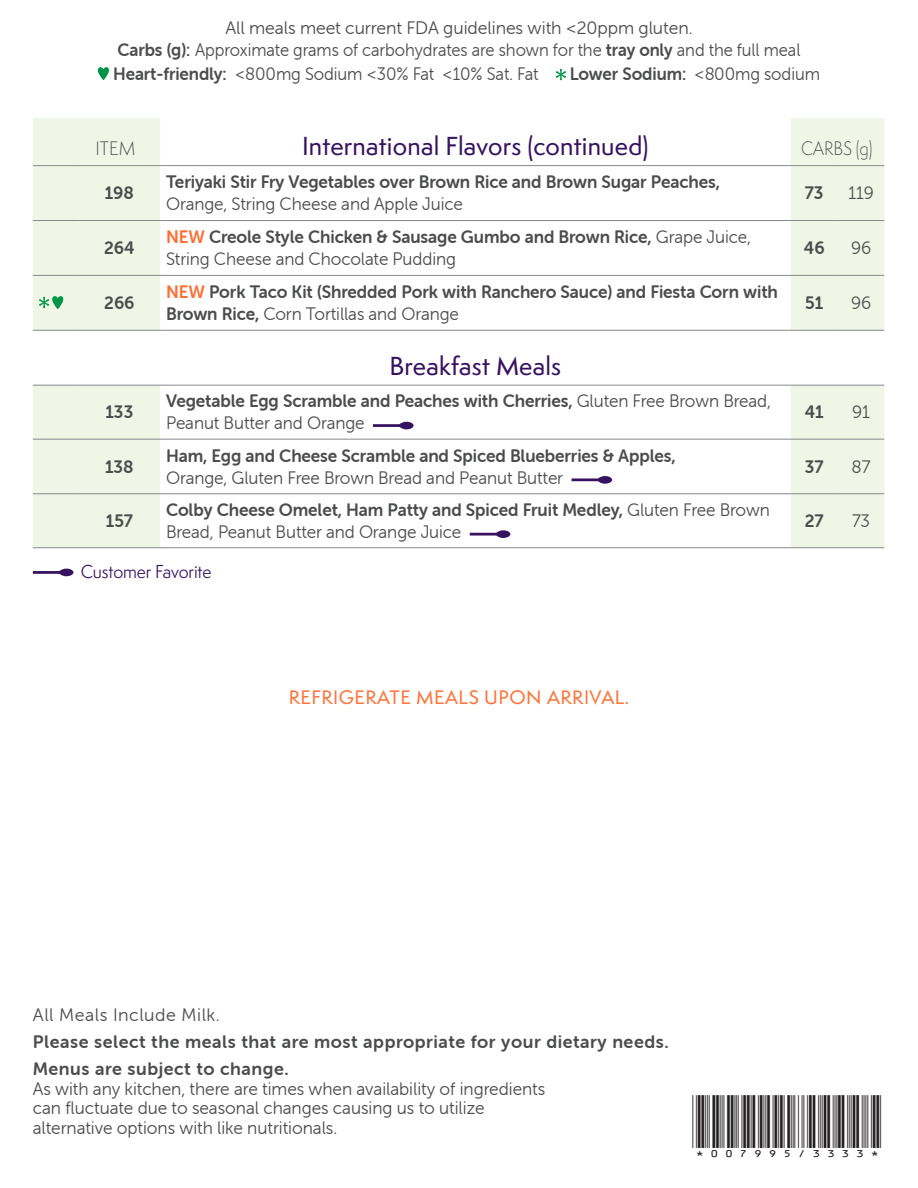
<style>
.page{position:relative;width:918px;height:1188px;background:#fff}
.page>*{position:absolute;margin:0;border:0;box-sizing:border-box;transform-origin:0 0}
.t1{font:500 24px "Semplicita Pro";letter-spacing:.01em;color:#371260}
.ParaStyle13-Leading{font:18px "Museo Sans Rounded 700";letter-spacing:-.005em;color:#4b4c4d;scale:.96 1}
.ParaStyle13-Leading-2{font:18px/19.5px "Museo Sans Rounded 300";letter-spacing:-.005em;color:#4b4c4d}
.ParaStyle13-Leading-3{font:18px "Museo Sans Rounded 300";letter-spacing:-.005em;color:#4b4c4d;scale:.96 1}
.ParaStyle13-Leading-4{font:18px "Museo Sans Rounded 300";letter-spacing:-.005em;color:#4b4c4d;scale:.93 1}
.ParaStyle13-Leading-5{font:18px "Museo Sans Rounded 700";letter-spacing:.03em;color:#4b4c4d}
.ParaStyle13-Leading-6{font:18px "Museo Sans Rounded 300";letter-spacing:-.005em;color:#4b4c4d;scale:.94 1}
.ParaStyle13-Leading-7{font:500 18px "Semplicita Pro";letter-spacing:.03em;color:#ff763e}
.ParaStyle13-Leading-8{font:18px "Museo Sans Rounded 700";letter-spacing:-.005em;color:#4b4c4d;scale:.95 1}
.ParaStyle13-Leading-9{font:18px "Museo Sans Rounded 300";letter-spacing:.03em;color:#4b4c4d}
.t2{font:300 18px "Semplicita Pro";color:#4b4c4d;scale:.9 1}
.t3{font:300 18px "Semplicita Pro";color:#4b4c4d;scale:.96 1}
.t4{font:17.25px "Semplicita Pro";letter-spacing:-.005em;color:#371260;scale:.96 1}
.t5{font:17.25px "ID Automation HC39 M";color:#231f20;scale:.87 1}
.s1{font-family:"Museo Sans Rounded 700"}
.s2{font-family:"Museo Sans Rounded 300"}
.s3{color:#ff6d31}
</style>
<div class="page">
<svg style="left:97px;top:67px;width:12px;height:13px"></svg>
<svg style="left:556px;top:69px;width:10px;height:11px"></svg>
<svg style="left:33px;top:118px;width:851px;height:429px"></svg>
<hr style="left:33px;top:220px;width:46px;height:1px;background:#88898c">
<hr style="left:79px;top:220px;width:81px;height:1px;background:#88898c">
<hr style="left:160px;top:220px;width:631px;height:1px;background:#88898c">
<hr style="left:791px;top:220px;width:47px;height:1px;background:#88898c">
<hr style="left:838px;top:220px;width:46px;height:1px;background:#88898c">
<hr style="left:33px;top:275px;width:46px;height:1px;background:#88898c">
<hr style="left:79px;top:275px;width:81px;height:1px;background:#88898c">
<hr style="left:160px;top:275px;width:631px;height:1px;background:#88898c">
<hr style="left:791px;top:275px;width:47px;height:1px;background:#88898c">
<hr style="left:838px;top:275px;width:46px;height:1px;background:#88898c">
<hr style="left:33px;top:330px;width:46px;height:1px;background:#88898c">
<hr style="left:79px;top:330px;width:81px;height:1px;background:#88898c">
<hr style="left:160px;top:330px;width:631px;height:1px;background:#88898c">
<hr style="left:791px;top:330px;width:47px;height:1px;background:#88898c">
<hr style="left:838px;top:330px;width:46px;height:1px;background:#88898c">
<hr style="left:33px;top:493px;width:46px;height:1px;background:#88898c">
<hr style="left:79px;top:493px;width:81px;height:1px;background:#88898c">
<hr style="left:160px;top:493px;width:631px;height:1px;background:#88898c">
<hr style="left:791px;top:493px;width:47px;height:1px;background:#88898c">
<hr style="left:838px;top:493px;width:46px;height:1px;background:#88898c">
<hr style="left:33px;top:547px;width:46px;height:1px;background:#88898c">
<hr style="left:79px;top:547px;width:81px;height:1px;background:#88898c">
<hr style="left:160px;top:547px;width:631px;height:1px;background:#88898c">
<hr style="left:791px;top:547px;width:47px;height:1px;background:#88898c">
<hr style="left:838px;top:547px;width:46px;height:1px;background:#88898c">
<hr style="left:33px;top:439px;width:46px;height:1px;background:#88898c">
<hr style="left:79px;top:439px;width:81px;height:1px;background:#88898c">
<hr style="left:160px;top:439px;width:631px;height:1px;background:#88898c">
<hr style="left:791px;top:439px;width:47px;height:1px;background:#88898c">
<hr style="left:838px;top:439px;width:46px;height:1px;background:#88898c">
<hr style="left:33px;top:165px;width:46px;height:1px;background:#88898c">
<hr style="left:79px;top:165px;width:81px;height:1px;background:#88898c">
<hr style="left:160px;top:165px;width:631px;height:1px;background:#88898c">
<hr style="left:791px;top:165px;width:47px;height:1px;background:#88898c">
<hr style="left:838px;top:165px;width:46px;height:1px;background:#88898c">
<hr style="left:33px;top:385px;width:46px;height:1px;background:#88898c">
<hr style="left:79px;top:385px;width:81px;height:1px;background:#88898c">
<hr style="left:160px;top:385px;width:631px;height:1px;background:#88898c">
<hr style="left:791px;top:385px;width:47px;height:1px;background:#88898c">
<hr style="left:838px;top:385px;width:46px;height:1px;background:#88898c">
<svg style="left:39px;top:295px;width:26px;height:14px"></svg>
<svg style="left:373px;top:422px;width:41px;height:7px"></svg>
<svg style="left:572px;top:476px;width:40px;height:8px"></svg>
<svg style="left:470px;top:530px;width:40px;height:8px"></svg>
<svg style="left:33px;top:569px;width:40px;height:7px"></svg>
<p class="ParaStyle13-Leading-2" style="left:225px;top:18px;width:469px">All meals meet current FDA guidelines with &lt;20ppm gluten.</p>
<p class="ParaStyle13-Leading-4" style="left:118px;top:40px;width:736px"><span class="s1">Carbs (g):</span> Approximate grams of carbohydrates are shown for the <span class="s1">tray only</span> and the full meal</p>
<p class="ParaStyle13-Leading-6" style="left:113px;top:64px;width:454px"><span class="s1">Heart-friendly:</span> &lt;800mg Sodium &lt;30% Fat &lt;10% Sat. Fat</p>
<p class="ParaStyle13-Leading-8" style="left:570px;top:64px;width:265px">Lower Sodium: <span class="s2">&lt;800mg sodium</span></p>
<p class="t3" style="left:95px;top:137px;width:43px">ITEM</p>
<h1 class="t1" style="left:302px;top:129px;width:348px">International Flavors (continued)</h1>
<p class="t2" style="left:801px;top:137px;width:81px">CARBS (g)</p>
<p class="ParaStyle13-Leading" style="left:105px;top:183px;width:32px">198</p>
<p class="ParaStyle13-Leading" style="left:166px;top:172px;width:578px">Teriyaki Stir Fry Vegetables over Brown Rice and Brown Sugar Peaches,</p>
<p class="ParaStyle13-Leading-3" style="left:166px;top:194px;width:311px">Orange, String Cheese and Apple Juice</p>
<p class="ParaStyle13-Leading" style="left:805px;top:183px;width:21px">73</p>
<p class="ParaStyle13-Leading-3" style="left:848px;top:183px;width:28px">119</p>
<p class="ParaStyle13-Leading" style="left:104px;top:238px;width:33px">264</p>
<p class="ParaStyle13-Leading" style="left:104px;top:293px;width:33px">266</p>
<p class="ParaStyle13-Leading" style="left:105px;top:402px;width:31px">133</p>
<p class="ParaStyle13-Leading" style="left:105px;top:456px;width:31px">138</p>
<p class="ParaStyle13-Leading" style="left:106px;top:511px;width:30px">157</p>
<p class="ParaStyle13-Leading" style="left:166px;top:227px;width:611px"><span class="s3">NEW</span> Creole Style Chicken &amp; Sausage Gumbo and Brown Rice, <span class="s2">Grape Juice,</span></p>
<p class="ParaStyle13-Leading-3" style="left:166px;top:249px;width:304px">String Cheese and Chocolate Pudding</p>
<p class="ParaStyle13-Leading" style="left:166px;top:282px;width:639px"><span class="s3">NEW</span> Pork Taco Kit (Shredded Pork with Ranchero Sauce) and Fiesta Corn with</p>
<p class="ParaStyle13-Leading-3" style="left:166px;top:304px;width:307px"><span class="s1">Brown Rice,</span> Corn Tortillas and Orange</p>
<h1 class="t1" style="left:390px;top:349px;width:173px">Breakfast Meals</h1>
<p class="ParaStyle13-Leading" style="left:166px;top:391px;width:632px">Vegetable Egg Scramble and Peaches with Cherries, <span class="s2">Gluten Free Brown Bread,</span></p>
<p class="ParaStyle13-Leading-3" style="left:166px;top:414px;width:208px">Peanut Butter and Orange</p>
<p class="ParaStyle13-Leading" style="left:166px;top:445px;width:532px">Ham, Egg and Cheese Scramble and Spiced Blueberries &amp; Apples,</p>
<p class="ParaStyle13-Leading-3" style="left:166px;top:468px;width:415px">Orange, Gluten Free Brown Bread and Peanut Butter</p>
<p class="ParaStyle13-Leading" style="left:166px;top:500px;width:630px">Colby Cheese Omelet, Ham Patty and Spiced Fruit Medley, <span class="s2">Gluten Free Brown</span></p>
<p class="ParaStyle13-Leading-3" style="left:166px;top:522px;width:309px">Bread, Peanut Butter and Orange Juice</p>
<p class="t4" style="left:81px;top:560px;width:138px">Customer Favorite</p>
<p class="ParaStyle13-Leading" style="left:804px;top:238px;width:23px">46</p>
<p class="ParaStyle13-Leading-3" style="left:851px;top:238px;width:22px">96</p>
<p class="ParaStyle13-Leading" style="left:805px;top:293px;width:20px">51</p>
<p class="ParaStyle13-Leading-3" style="left:851px;top:293px;width:22px">96</p>
<p class="ParaStyle13-Leading" style="left:805px;top:402px;width:21px">41</p>
<p class="ParaStyle13-Leading-3" style="left:852px;top:402px;width:20px">91</p>
<p class="ParaStyle13-Leading" style="left:805px;top:456px;width:21px">37</p>
<p class="ParaStyle13-Leading-3" style="left:852px;top:457px;width:21px">87</p>
<p class="ParaStyle13-Leading" style="left:805px;top:511px;width:21px">27</p>
<p class="ParaStyle13-Leading-3" style="left:852px;top:511px;width:20px">73</p>
<p class="ParaStyle13-Leading-7" style="left:289px;top:684px;width:342px">REFRIGERATE MEALS UPON ARRIVAL.</p>
<p class="ParaStyle13-Leading-9" style="left:33px;top:1005px;width:189px">All Meals Include Milk.</p>
<p class="ParaStyle13-Leading-5" style="left:33px;top:1032px;width:637px">Please select the meals that are most appropriate for your dietary needs.</p>
<p class="ParaStyle13-Leading-2" style="left:33px;top:1059px;width:514px"><span class="s1">Menus are subject to change.<br></span>As with any kitchen, there are times when availability of ingredients can fluctuate due to seasonal changes causing us to utilize alternative options with like nutritionals.</p>
<p class="t5" style="left:693px;top:1132px;width:219px">*007995/3333*</p>
</div>
